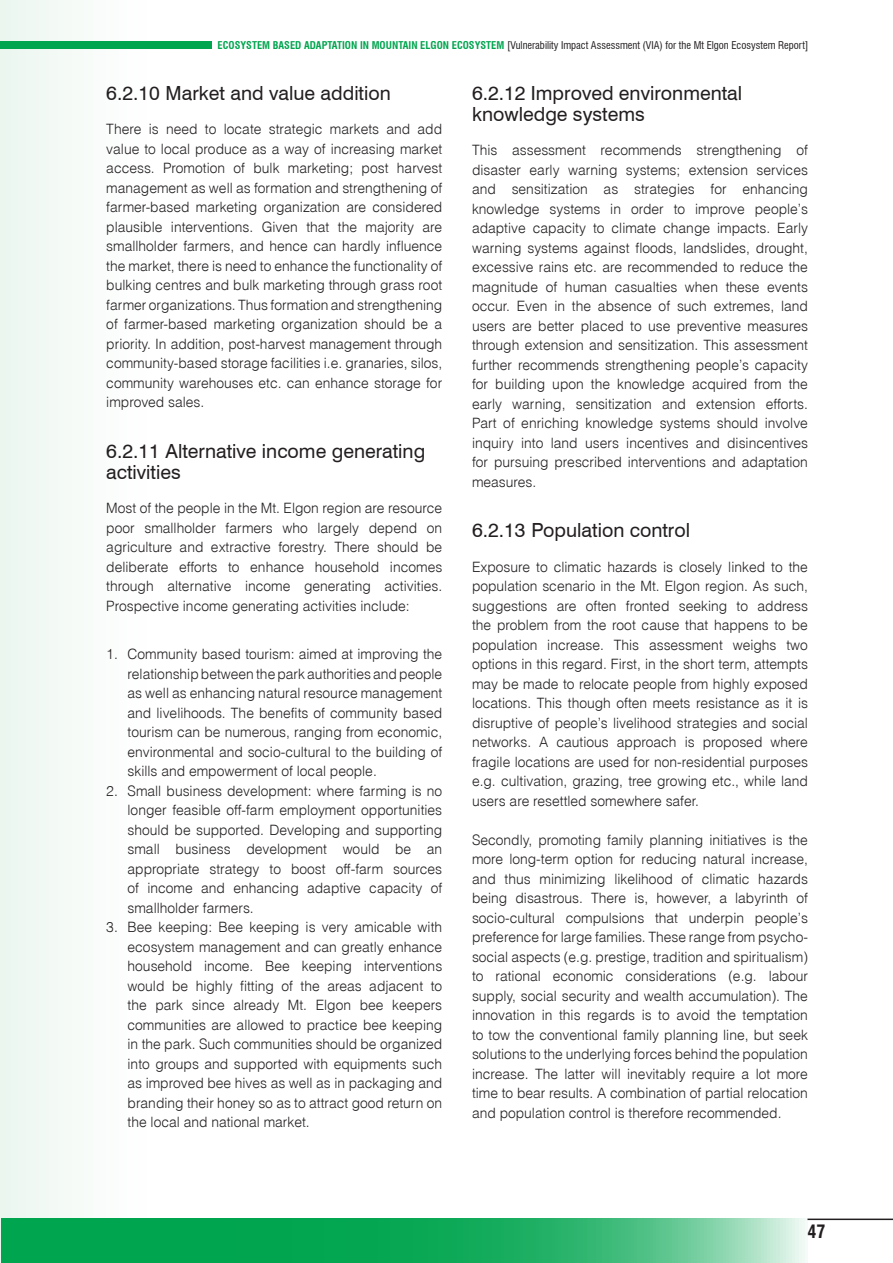
<style>
.page{position:relative;width:893px;height:1263px;background:#fff}
.page>*{position:absolute;margin:0;border:0;box-sizing:border-box;transform-origin:0 0}
.SBHed_2{font:19.5px/21px "Swiss 721 BT";color:#231f20}
.t1{font:700 condensed 18px "Swiss 721 BT";color:#231f20}
.BD_TXT{font:14.25px/19.5px "Switzerland Light Plain";color:#231f20;text-align:justify}
.t2{font:condensed 10.5px "Swiss 721 BT";color:#231f20}
.s1{font-weight:700;color:#00a54f}
</style>
<div class="page">
<div style="left:0;top:0;width:152px;height:1263px;background:#f4faf6"></div>
<hr style="left:0;top:0;width:1px;height:1263px;background:#9ad2ae">
<div style="left:1px;top:41px;width:211px;height:7px;background:#00a54f"></div>
<hr style="left:807px;top:1218px;width:86px;height:2px;background:#231f20">
<svg style="left:1px;top:1218px;width:804px;height:45px;background:#28b26a"></svg>
<p class="t2" style="left:218px;top:39px;width:592px"><span class="s1">ECOSYSTEM BASED ADAPTATION IN MOUNTAIN ELGON ECOSYSTEM</span> [Vulnerability Impact Assessment (VIA) for the Mt Elgon Ecosystem Report]</p>
<p class="SBHed_2" style="left:106px;top:82px;width:286px">6.2.10 Market and value addition</p>
<p class="BD_TXT" style="left:106px;top:119px;width:337px">There is need to locate strategic markets and add value to local produce as a way of increasing market access. Promotion of bulk marketing; post harvest management as well as formation and strengthening of farmer-based marketing organization are considered plausible interventions. Given that the majority are smallholder farmers, and hence can hardly influence the market, there is need to enhance the functionality of bulking centres and bulk marketing through grass root farmer organizations. Thus formation and strengthening of farmer-based marketing organization should be a priority. In addition, post-harvest management through community-based storage facilities i.e. granaries, silos, community warehouses etc. can enhance storage for improved sales.</p>
<p class="SBHed_2" style="left:106px;top:440px;width:321px">6.2.11 Alternative income generating activities</p>
<p class="BD_TXT" style="left:106px;top:498px;width:337px">Most of the people in the Mt. Elgon region are resource poor smallholder farmers who largely depend on agriculture and extractive forestry. There should be deliberate efforts to enhance household incomes through alternative income generating activities.<br>Prospective income generating activities include:</p>
<p class="BD_TXT" style="left:128px;top:644px;width:316px;text-indent:-21px">1. Community based tourism: aimed at improving the relationship between the park authorities and people as well as enhancing natural resource management and livelihoods. The benefits of community based tourism can be numerous, ranging from economic, environmental and socio-cultural to the building of skills and empowerment of local people.</p>
<p class="BD_TXT" style="left:128px;top:781px;width:316px;text-indent:-21px">2. Small business development: where farming is no longer feasible off-farm employment opportunities should be supported. Developing and supporting small business development would be an appropriate strategy to boost off-farm sources of income and enhancing adaptive capacity of smallholder farmers.</p>
<p class="BD_TXT" style="left:128px;top:917px;width:316px;text-indent:-21px">3. Bee keeping: Bee keeping is very amicable with ecosystem management and can greatly enhance household income. Bee keeping interventions would be highly fitting of the areas adjacent to the park since already Mt. Elgon bee keepers communities are allowed to practice bee keeping in the park. Such communities should be organized into groups and supported with equipments such as improved bee hives as well as in packaging and branding their honey so as to attract good return on the local and national market.</p>
<p class="SBHed_2" style="left:472px;top:82px;width:272px">6.2.12 Improved environmental knowledge systems</p>
<p class="BD_TXT" style="left:472px;top:140px;width:337px">This assessment recommends strengthening of disaster early warning systems; extension services and sensitization as strategies for enhancing knowledge systems in order to improve people’s adaptive capacity to climate change impacts. Early warning systems against floods, landslides, drought, excessive rains etc. are recommended to reduce the magnitude of human casualties when these events occur. Even in the absence of such extremes, land users are better placed to use preventive measures through extension and sensitization. This assessment further recommends strengthening people’s capacity for building upon the knowledge acquired from the early warning, sensitization and extension efforts.<br>Part of enriching knowledge systems should involve inquiry into land users incentives and disincentives for pursuing prescribed interventions and adaptation measures.</p>
<p class="SBHed_2" style="left:472px;top:520px;width:220px">6.2.13 Population control</p>
<p class="BD_TXT" style="left:472px;top:556px;width:337px">Exposure to climatic hazards is closely linked to the population scenario in the Mt. Elgon region. As such, suggestions are often fronted seeking to address the problem from the root cause that happens to be population increase. This assessment weighs two options in this regard. First, in the short term, attempts may be made to relocate people from highly exposed locations. This though often meets resistance as it is disruptive of people’s livelihood strategies and social networks. A cautious approach is proposed where fragile locations are used for non-residential purposes e.g. cultivation, grazing, tree growing etc., while land users are resettled somewhere safer.</p>
<p class="BD_TXT" style="left:472px;top:829px;width:337px">Secondly, promoting family planning initiatives is the more long-term option for reducing natural increase, and thus minimizing likelihood of climatic hazards being disastrous. There is, however, a labyrinth of socio-cultural compulsions that underpin people’s preference for large families. These range from psycho&shy;social aspects (e.g. prestige, tradition and spiritualism) to rational economic considerations (e.g. labour supply, social security and wealth accumulation). The innovation in this regards is to avoid the temptation to tow the conventional family planning line, but seek solutions to the underlying forces behind the population increase. The latter will inevitably require a lot more time to bear results. A combination of partial relocation and population control is therefore recommended.</p>
<p class="t1" style="left:807px;top:1221px;width:19px">47</p>
</div>
